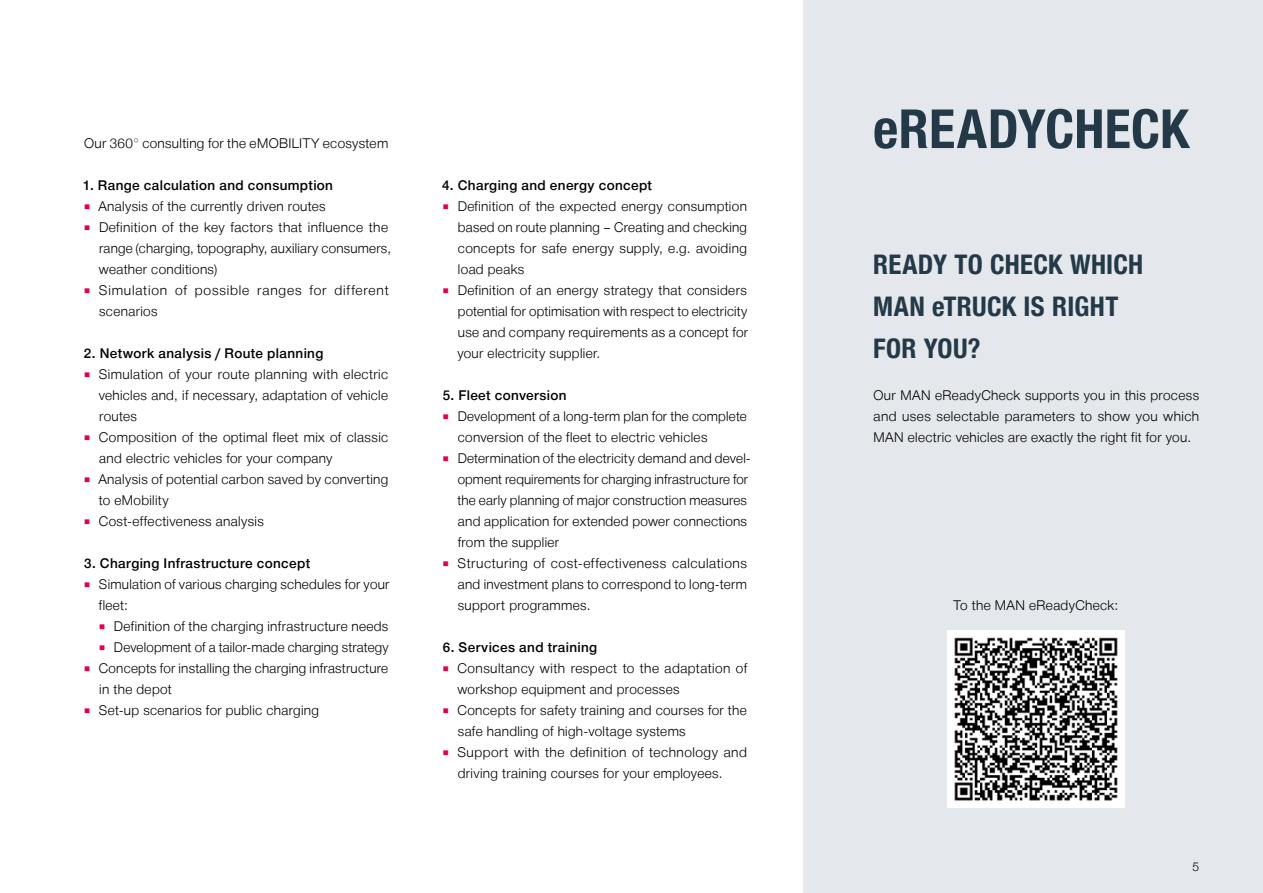
<style>
.page{position:relative;width:1263px;height:893px;background:#fff}
.page>*{position:absolute;margin:0;border:0;box-sizing:border-box;transform-origin:0 0}
.t1{font:700 54px "Man Global Condensed";letter-spacing:.005em;color:#243948}
.t2{font:700 27px/42px "Man Global Condensed";letter-spacing:.015em;color:#243948}
.t3{font:300 13.5px/21px "Man Global";letter-spacing:.025em;color:#000;text-align:justify}
.t4{font:500 13.5px "Man Global";letter-spacing:.025em;color:#000}
.t5{font:300 13.5px "Man Global";letter-spacing:.005em;color:#000}
.t6{font:300 13.5px "Man Global";letter-spacing:.06em;color:#000}
.t7{font:300 12px "Man Global";color:#000}
.s1{color:#666c6c}
.s2{font-weight:400;font-size:9px;color:#e40045}
</style>
<div class="page">
<div style="left:804px;top:1px;width:459px;height:892px;background:#e4e7eb"></div>
<img style="left:947px;top:631px;width:177px;height:177px">
<p class="t3" style="left:84px;top:133px;width:306px">Our 360<span class="s1">°</span> consulting for the eMOBILITY ecosystem</p>
<p class="t4" style="left:83px;top:177px;width:252px">1. Range calculation and consumption</p>
<p class="t3" style="left:84px;top:196px;width:243px"><span class="s2">◾</span> Analysis of the currently driven routes</p>
<p class="t3" style="left:84px;top:217px;width:305px"><span class="s2">◾</span> Definition of the key factors that influence the</p>
<p class="t3" style="left:99px;top:238px;width:293px">range (charging, topography, auxiliary consumers,</p>
<p class="t3" style="left:99px;top:259px;width:120px">weather conditions)</p>
<p class="t6" style="left:84px;top:282px;width:306px"><span class="s2">◾</span> Simulation of possible ranges for different</p>
<p class="t3" style="left:99px;top:301px;width:60px">scenarios</p>
<p class="t4" style="left:84px;top:345px;width:241px">2. Network analysis / Route planning</p>
<p class="t3" style="left:84px;top:364px;width:305px"><span class="s2">◾</span> Simulation of your route planning with electric</p>
<p class="t3" style="left:99px;top:385px;width:291px">vehicles and, if necessary, adaptation of vehicle</p>
<p class="t3" style="left:99px;top:406px;width:39px">routes</p>
<p class="t3" style="left:84px;top:427px;width:305px"><span class="s2">◾</span> Composition of the optimal fleet mix of classic</p>
<p class="t3" style="left:99px;top:448px;width:235px">and electric vehicles for your company</p>
<p class="t3" style="left:84px;top:469px;width:305px"><span class="s2">◾</span> Analysis of potential carbon saved by converting</p>
<p class="t3" style="left:99px;top:490px;width:71px">to eMobility</p>
<p class="t3" style="left:84px;top:511px;width:181px"><span class="s2">◾</span> Cost-effectiveness analysis</p>
<p class="t4" style="left:84px;top:555px;width:228px">3. Charging Infrastructure concept</p>
<p class="t3" style="left:84px;top:574px;width:306px"><span class="s2">◾</span> Simulation of various charging schedules for your</p>
<p class="t3" style="left:99px;top:595px;width:30px">fleet:</p>
<p class="t3" style="left:99px;top:616px;width:291px"><span class="s2">◾</span> Definition of the charging infrastructure needs</p>
<p class="t3" style="left:99px;top:637px;width:291px"><span class="s2">◾</span> Development of a tailor-made charging strategy</p>
<p class="t3" style="left:84px;top:658px;width:305px"><span class="s2">◾</span> Concepts for installing the charging infrastructure</p>
<p class="t3" style="left:99px;top:679px;width:74px">in the depot</p>
<p class="t3" style="left:84px;top:700px;width:236px"><span class="s2">◾</span> Set-up scenarios for public charging</p>
<p class="t4" style="left:442px;top:177px;width:211px">4. Charging and energy concept</p>
<p class="t3" style="left:443px;top:196px;width:305px"><span class="s2">◾</span> Definition of the expected energy consumption</p>
<p class="t3" style="left:458px;top:217px;width:291px">based on route planning – Creating and checking</p>
<p class="t3" style="left:458px;top:238px;width:291px">concepts for safe energy supply, e.g. avoiding</p>
<p class="t3" style="left:458px;top:259px;width:68px">load peaks</p>
<p class="t3" style="left:443px;top:280px;width:305px"><span class="s2">◾</span> Definition of an energy strategy that considers</p>
<p class="t3" style="left:458px;top:301px;width:291px">potential for optimisation with respect to electricity</p>
<p class="t3" style="left:458px;top:322px;width:292px">use and company requirements as a concept for</p>
<p class="t3" style="left:457px;top:343px;width:144px">your electricity supplier.</p>
<p class="t4" style="left:443px;top:387px;width:125px">5. Fleet conversion</p>
<p class="t3" style="left:443px;top:406px;width:305px"><span class="s2">◾</span> Development of a long-term plan for the complete</p>
<p class="t3" style="left:458px;top:427px;width:251px">conversion of the fleet to electric vehicles</p>
<p class="t3" style="left:443px;top:448px;width:309px"><span class="s2">◾</span> Determination of the electricity demand and devel-</p>
<p class="t5" style="left:458px;top:471px;width:292px">opment requirements for charging infrastructure for</p>
<p class="t3" style="left:457px;top:490px;width:291px">the early planning of major construction measures</p>
<p class="t3" style="left:458px;top:511px;width:291px">and application for extended power connections</p>
<p class="t3" style="left:458px;top:532px;width:103px">from the supplier</p>
<p class="t3" style="left:443px;top:553px;width:305px"><span class="s2">◾</span> Structuring of cost-effectiveness calculations</p>
<p class="t3" style="left:458px;top:574px;width:291px">and investment plans to correspond to long-term</p>
<p class="t3" style="left:458px;top:595px;width:134px">support programmes.</p>
<p class="t4" style="left:443px;top:639px;width:156px">6. Services and training</p>
<p class="t3" style="left:443px;top:658px;width:306px"><span class="s2">◾</span> Consultancy with respect to the adaptation of</p>
<p class="t3" style="left:457px;top:679px;width:224px">workshop equipment and processes</p>
<p class="t3" style="left:443px;top:700px;width:305px"><span class="s2">◾</span> Concepts for safety training and courses for the</p>
<p class="t3" style="left:458px;top:721px;width:229px">safe handling of high-voltage systems</p>
<p class="t3" style="left:443px;top:742px;width:305px"><span class="s2">◾</span> Support with the definition of technology and</p>
<p class="t3" style="left:458px;top:763px;width:266px">driving training courses for your employees.</p>
<h1 class="t1" style="left:873px;top:98px;width:318px">eREADYCHECK</h1>
<h2 class="t2" style="left:873px;top:243px;width:272px">READY TO CHECK WHICH<br>MAN eTRUCK IS RIGHT<br>FOR YOU?</h2>
<p class="t3" style="left:873px;top:385px;width:327px">Our MAN eReadyCheck supports you in this process and uses selectable parameters to show you which MAN electric vehicles are exactly the right fit for you.</p>
<p class="t3" style="left:953px;top:595px;width:166px">To the MAN eReadyCheck:</p>
<p class="t7" style="left:1192px;top:860px;width:8px">5</p>
</div>
